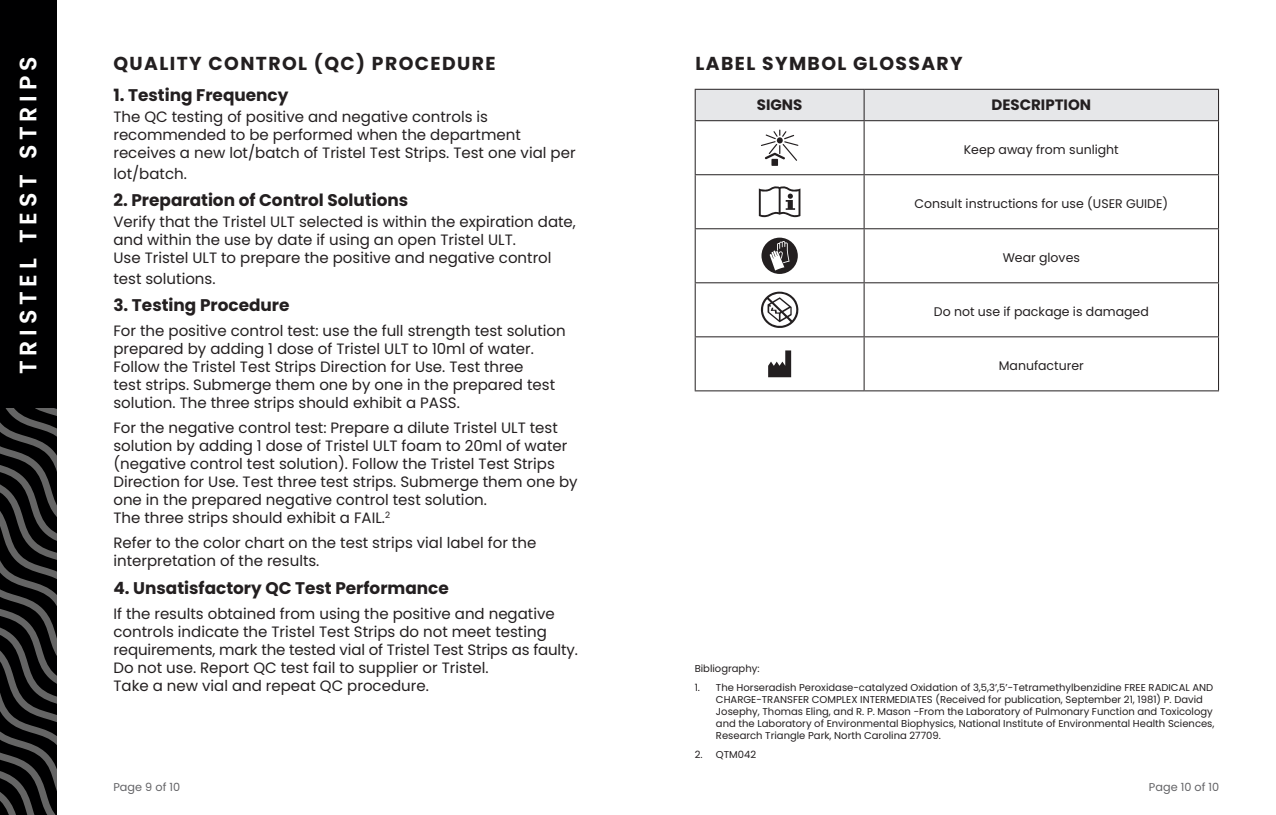
<style>
.page{position:relative;width:1276px;height:815px;background:#fff}
.page>*{position:absolute;margin:0;border:0;box-sizing:border-box;transform-origin:0 0}
.t1{font:600 23.75px "Poppins";letter-spacing:.2em;color:#fff}
.t2{font:700 18.75px "Poppins";letter-spacing:.075em;color:#231f20}
.t3{font:700 17px "Poppins";color:#231f20}
.t4{font:15px/18px "Poppins";color:#231f20}
.t5{font:700 15px "Poppins";color:#231f20}
.t6{font:12.5px "Poppins";color:#231f20}
.t7{font:11.25px "Poppins";letter-spacing:.005em;color:#636366}
.t8{font:10px/12px "Poppins";color:#231f20}
</style>
<div class="page">
<div style="left:0;top:0;width:57px;height:815px;background:#000001"></div>
<svg style="left:0;top:409px;width:57px;height:406px"></svg>
<div style="left:695px;top:90px;width:523px;height:30px;background:#e6e7e9"></div>
<hr style="left:694px;top:90px;width:1px;height:30px;background:#231f20">
<hr style="left:694px;top:89px;width:170px;height:1px;background:#231f20">
<hr style="left:863px;top:90px;width:1px;height:30px;background:#231f20">
<hr style="left:864px;top:89px;width:355px;height:1px;background:#231f20">
<hr style="left:1218px;top:90px;width:1px;height:30px;background:#231f20">
<hr style="left:694px;top:121px;width:1px;height:53px;background:#231f20">
<hr style="left:694px;top:120px;width:170px;height:1px;background:#231f20">
<hr style="left:863px;top:121px;width:1px;height:53px;background:#231f20">
<hr style="left:864px;top:120px;width:355px;height:1px;background:#231f20">
<hr style="left:1218px;top:121px;width:1px;height:53px;background:#231f20">
<hr style="left:694px;top:175px;width:1px;height:53px;background:#231f20">
<hr style="left:694px;top:229px;width:1px;height:53px;background:#231f20">
<hr style="left:694px;top:283px;width:1px;height:53px;background:#231f20">
<hr style="left:694px;top:337px;width:1px;height:53px;background:#231f20">
<hr style="left:694px;top:174px;width:170px;height:1px;background:#231f20">
<hr style="left:694px;top:228px;width:170px;height:1px;background:#231f20">
<hr style="left:694px;top:282px;width:170px;height:1px;background:#231f20">
<hr style="left:694px;top:336px;width:170px;height:1px;background:#231f20">
<hr style="left:694px;top:390px;width:170px;height:1px;background:#231f20">
<hr style="left:863px;top:175px;width:1px;height:53px;background:#231f20">
<hr style="left:863px;top:229px;width:1px;height:53px;background:#231f20">
<hr style="left:863px;top:283px;width:1px;height:53px;background:#231f20">
<hr style="left:863px;top:337px;width:1px;height:53px;background:#231f20">
<hr style="left:864px;top:174px;width:355px;height:1px;background:#231f20">
<hr style="left:1218px;top:175px;width:1px;height:53px;background:#231f20">
<hr style="left:1218px;top:229px;width:1px;height:53px;background:#231f20">
<hr style="left:1218px;top:283px;width:1px;height:53px;background:#231f20">
<hr style="left:1218px;top:337px;width:1px;height:53px;background:#231f20">
<hr style="left:864px;top:228px;width:355px;height:1px;background:#231f20">
<hr style="left:864px;top:282px;width:355px;height:1px;background:#231f20">
<hr style="left:864px;top:336px;width:355px;height:1px;background:#231f20">
<hr style="left:864px;top:390px;width:355px;height:1px;background:#231f20">
<svg style="left:761px;top:129px;width:37px;height:37px"></svg>
<svg style="left:759px;top:186px;width:41px;height:31px"></svg>
<div style="left:761px;top:238px;width:37px;height:36px;background:#231f20;border-radius:50%"></div>
<svg style="left:769px;top:241px;width:20px;height:30px"></svg>
<svg style="left:761px;top:292px;width:38px;height:36px"></svg>
<svg style="left:768px;top:350px;width:23px;height:27px"></svg>
<h1 class="t1" style="left:15px;top:374px;width:319px;rotate:-90deg">TRISTEL TEST STRIPS</h1>
<p class="t2" style="left:113px;top:52px;width:384px">QUALITY CONTROL (QC) PROCEDURE</p>
<p class="t3" style="left:113px;top:85px;width:177px">1. Testing Frequency</p>
<p class="t4" style="left:113px;top:108px;width:464px">The QC testing of positive and negative controls is recommended to be performed when the department receives a new lot/batch of Tristel Test Strips. Test one vial per</p>
<p class="t4" style="left:113px;top:164px;width:75px">lot/batch.</p>
<p class="t3" style="left:113px;top:190px;width:296px">2. Preparation of Control Solutions</p>
<p class="t4" style="left:113px;top:213px;width:464px">Verify that the Tristel ULT selected is within the expiration date, and within the use by date if using an open Tristel ULT.<br>Use Tristel ULT to prepare the positive and negative control</p>
<p class="t4" style="left:113px;top:269px;width:104px">test solutions.</p>
<p class="t3" style="left:113px;top:295px;width:178px">3. Testing Procedure</p>
<p class="t4" style="left:113px;top:322px;width:454px">For the positive control test: use the full strength test solution prepared by adding 1 dose of Tristel ULT to 10ml of water.<br>Follow the Tristel Test Strips Direction for Use. Test three<br>test strips. Submerge them one by one in the prepared test solution. The three strips should exhibit a PASS.</p>
<p class="t4" style="left:113px;top:419px;width:466px">For the negative control test: Prepare a dilute Tristel ULT test solution by adding 1 dose of Tristel ULT foam to 20ml of water (negative control test solution). Follow the Tristel Test Strips Direction for Use. Test three test strips. Submerge them one by one in the prepared negative control test solution.<br>The three strips should exhibit a FAIL.<sup>2</sup></p>
<p class="t4" style="left:113px;top:534px;width:424px">Refer to the color chart on the test strips vial label for the interpretation of the results.</p>
<p class="t3" style="left:113px;top:578px;width:337px">4. Unsatisfactory QC Test Performance</p>
<p class="t4" style="left:113px;top:605px;width:466px">If the results obtained from using the positive and negative controls indicate the Tristel Test Strips do not meet testing requirements, mark the tested vial of Tristel Test Strips as faulty.<br>Do not use. Report QC test fail to supplier or Tristel.<br>Take a new vial and repeat QC procedure.</p>
<p class="t2" style="left:695px;top:52px;width:269px">LABEL SYMBOL GLOSSARY</p>
<p class="t5" style="left:757px;top:96px;width:47px">SIGNS</p>
<p class="t5" style="left:991px;top:96px;width:101px">DESCRIPTION</p>
<p class="t6" style="left:964px;top:143px;width:156px">Keep away from sunlight</p>
<p class="t6" style="left:914px;top:197px;width:255px">Consult instructions for use (USER GUIDE)</p>
<p class="t6" style="left:1002px;top:251px;width:79px">Wear gloves</p>
<p class="t6" style="left:934px;top:305px;width:216px">Do not use if package is damaged</p>
<p class="t6" style="left:999px;top:359px;width:86px">Manufacturer</p>
<p class="t8" style="left:694px;top:663px;width:66px">Bibliography:</p>
<p class="t8" style="left:716px;top:682px;width:500px;text-indent:-21px">1. The Horseradish Peroxidase-catalyzed Oxidation of 3,5,3’,5’-Tetramethylbenzidine FREE RADICAL AND CHARGE-TRANSFER COMPLEX INTERMEDIATES (Received for publication, September 21, 1981) P. David Josephy, Thomas Eling, and R. P. Mason -From the Laboratory of Pulmonary Function and Toxicology and the Laboratory of Environmental Biophysics, National Institute of Environmental Health Sciences, Research Triangle Park, North Carolina 27709.</p>
<p class="t8" style="left:694px;top:749px;width:63px">2. QTM042</p>
<p class="t7" style="left:113px;top:780px;width:68px">Page 9 of 10</p>
<p class="t7" style="left:1149px;top:780px;width:72px">Page 10 of 10</p>
</div>
